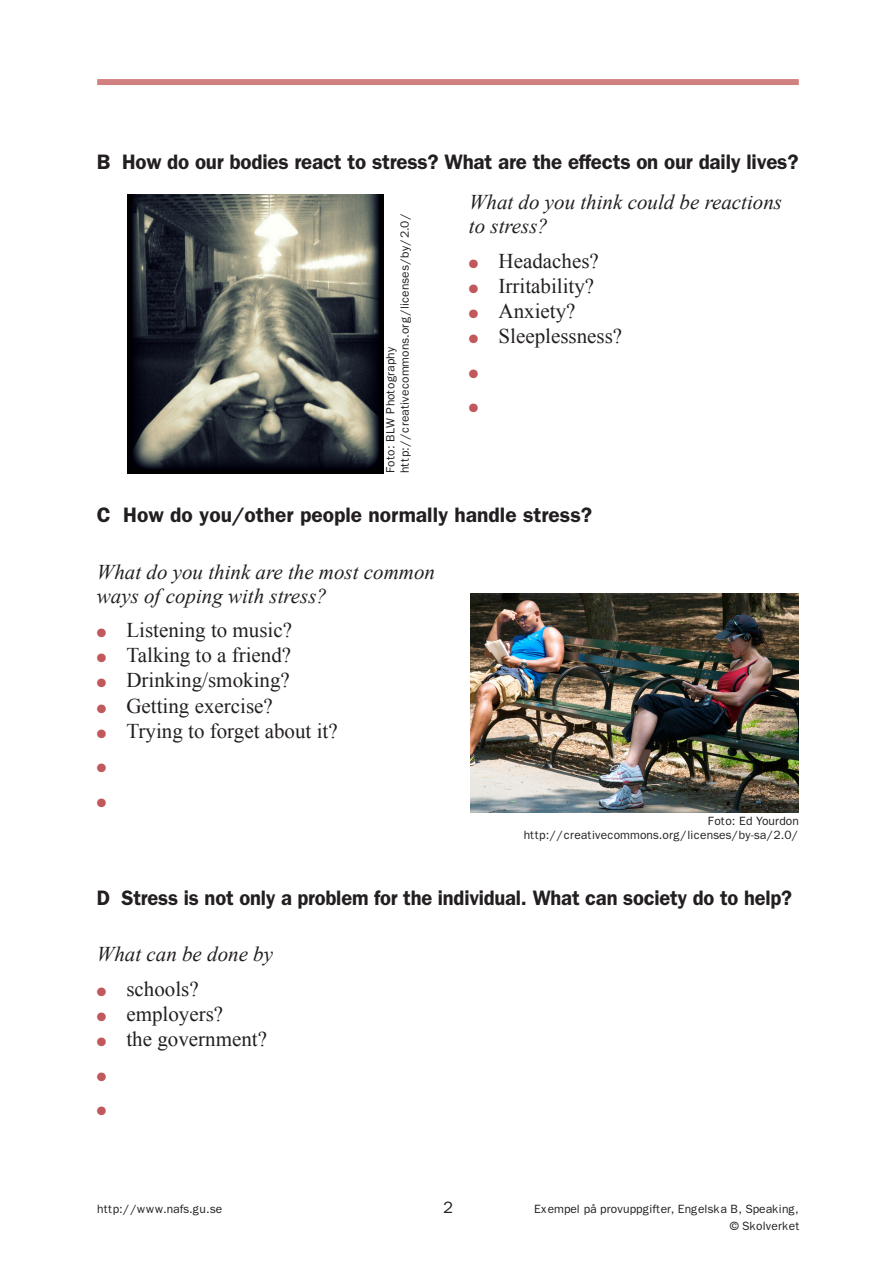
<style>
.page{position:relative;width:893px;height:1263px;background:#fff}
.page>*{position:absolute;margin:0;border:0;box-sizing:border-box;transform-origin:0 0}
.Punktindr_text{font:21px "Times New Roman";color:#231f20}
.Ingress{font:italic 21px/24px "Times New Roman";color:#231f20}
.R3{font:600 21px "Franklin Gothic LT";letter-spacing:-.01em;color:#231f20}
.R3-2{font:600 21px "Franklin Gothic LT";letter-spacing:-.01em;color:#231f20;scale:.96 1}
.t1{font:16.5px "Franklin Gothic";color:#231f20}
.Bildtext{font:12px "Franklin Gothic";color:#231f20}
.Punktindr_text-2{font:12px "Zapf Dingbats";color:#c1585c}
.s1{color:#c1585c}
</style>
<div class="page">
<div style="left:97px;top:79px;width:702px;height:6px;background:#d1817f"></div>
<img style="left:128px;top:195px;width:255px;height:278px">
<img style="left:470px;top:594px;width:329px;height:219px">
<p class="R3" style="left:97px;top:149px;width:703px">B How do our bodies react to stress? What are the effects on our daily lives?</p>
<p class="Ingress" style="left:469px;top:190px;width:315px">What do you think could be reactions to stress?</p>
<p class="Punktindr_text" style="left:469px;top:247px;width:131px"><span class="s1">●</span> Headaches?</p>
<p class="Punktindr_text" style="left:469px;top:272px;width:127px"><span class="s1">●</span> Irritability?</p>
<p class="Punktindr_text" style="left:469px;top:297px;width:108px"><span class="s1">●</span> Anxiety?</p>
<p class="Punktindr_text" style="left:469px;top:322px;width:155px"><span class="s1">●</span> Sleeplessness?</p>
<p class="Punktindr_text-2" style="left:469px;top:368px;width:11px">●</p>
<p class="Punktindr_text-2" style="left:469px;top:402px;width:11px">●</p>
<p class="Bildtext" style="left:398px;top:473px;width:261px;rotate:-90deg">http://creativecommons.org/licenses/by/2.0/</p>
<p class="Bildtext" style="left:384px;top:473px;width:128px;rotate:-90deg">Foto: BLW Photography</p>
<p class="R3" style="left:97px;top:502px;width:497px">C How do you/other people normally handle stress?</p>
<p class="Ingress" style="left:97px;top:559px;width:340px">What do you think are the most common ways of coping with stress?</p>
<p class="Punktindr_text" style="left:97px;top:616px;width:197px"><span class="s1">●</span> Listening to music?</p>
<p class="Punktindr_text" style="left:97px;top:641px;width:196px"><span class="s1">●</span> Talking to a friend?</p>
<p class="Punktindr_text" style="left:97px;top:666px;width:195px"><span class="s1">●</span> Drinking/smoking?</p>
<p class="Punktindr_text" style="left:97px;top:691px;width:178px"><span class="s1">●</span> Getting exercise?</p>
<p class="Punktindr_text" style="left:97px;top:717px;width:242px"><span class="s1">●</span> Trying to forget about it?</p>
<p class="Punktindr_text-2" style="left:97px;top:762px;width:11px">●</p>
<p class="Punktindr_text-2" style="left:97px;top:797px;width:11px">●</p>
<p class="Bildtext" style="left:708px;top:814px;width:92px">Foto: Ed Yourdon</p>
<p class="Bildtext" style="left:524px;top:828px;width:277px">http://creativecommons.org/licenses/by-sa/2.0/</p>
<p class="R3-2" style="left:97px;top:885px;width:726px">D Stress is not only a problem for the individual. What can society do to help?</p>
<p class="Ingress" style="left:97px;top:942px;width:178px">What can be done by</p>
<p class="Punktindr_text" style="left:97px;top:975px;width:104px"><span class="s1">●</span> schools?</p>
<p class="Punktindr_text" style="left:97px;top:1000px;width:128px"><span class="s1">●</span> employers?</p>
<p class="Punktindr_text" style="left:97px;top:1025px;width:172px"><span class="s1">●</span> the government?</p>
<p class="Punktindr_text-2" style="left:97px;top:1071px;width:11px">●</p>
<p class="Punktindr_text-2" style="left:97px;top:1105px;width:11px">●</p>
<p class="Bildtext" style="left:97px;top:1202px;width:126px">http://www.nafs.gu.se</p>
<p class="t1" style="left:443px;top:1198px;width:11px">2</p>
<p class="Bildtext" style="left:534px;top:1202px;width:266px">Exempel på provuppgifter, Engelska B, Speaking,</p>
<p class="Bildtext" style="left:730px;top:1218px;width:72px">© Skolverket</p>
</div>
